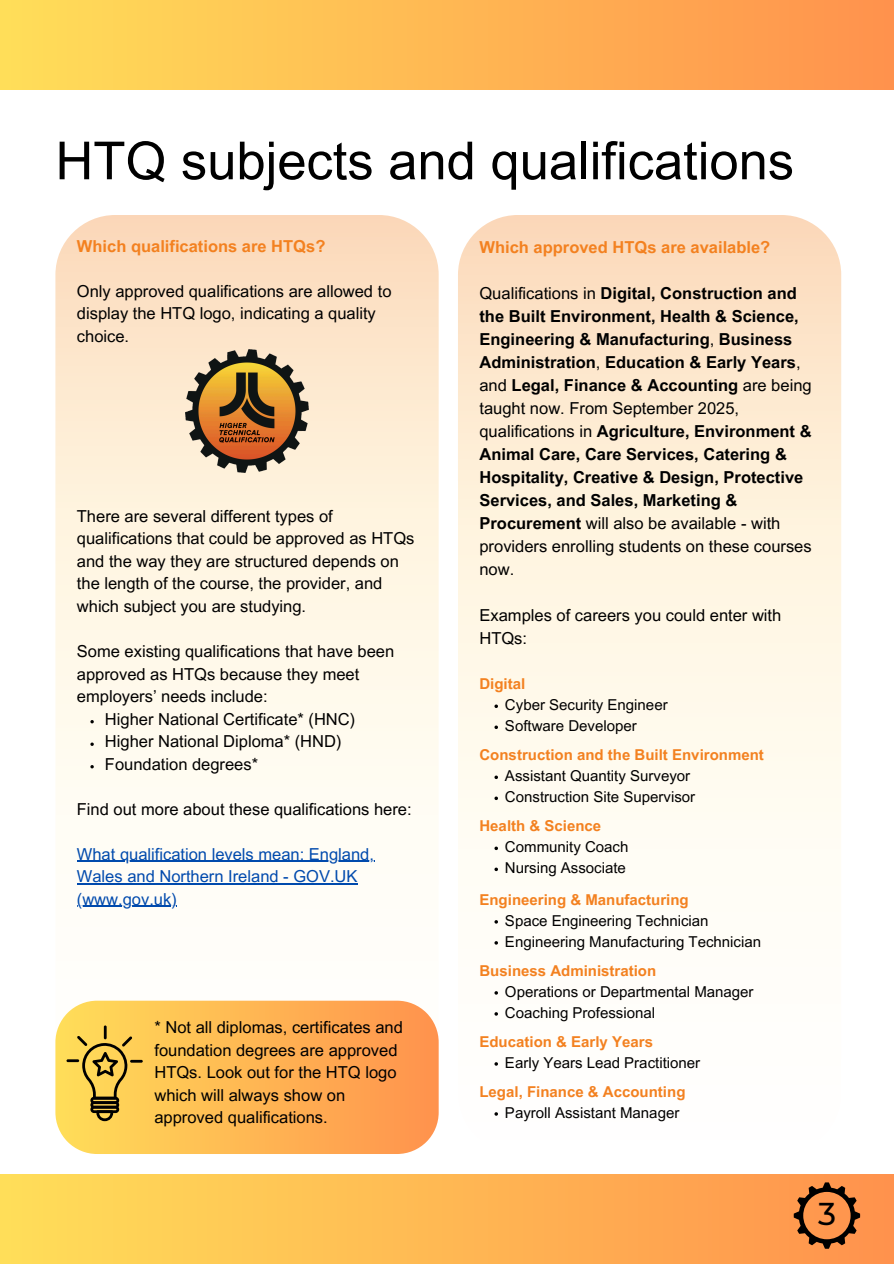
<style>
.page{position:relative;width:894px;height:1264px;background:#fff}
.page>*{position:absolute;margin:0;border:0;box-sizing:border-box;transform-origin:0 0}
.t1{font:52.5px "Arial MT Pro";color:#000}
.t2{font:500 31.5px "Montserrat";color:#000}
.t3{font:16.5px/22.5px "Arial MT Pro";color:#000}
.t4{font:700 16.5px/23px "Arial MT Pro";color:#000}
.t5{font:16.5px/22.5px "Arial MT Pro";color:#004aad}
.t6{font:700 16.5px "Arial MT Pro";color:#f38120}
.t7{font:15px "Arial MT Pro";color:#000}
.t8{font:700 15px "Arial MT Pro";color:#f38120}
.s1{font-weight:400}
</style>
<div class="page">
<div style="left:0;top:1174px;width:893px;height:89px;background:linear-gradient(to right,#ffde59,#ff924d)"></div>
<div style="left:0;top:0;width:893px;height:89px;background:linear-gradient(to right,#ffde59,#ff924d)"></div>
<svg style="left:55px;top:215px;width:383px;height:888px"></svg>
<svg style="left:90px;top:720px;width:4px;height:3px"></svg>
<svg style="left:90px;top:742px;width:4px;height:4px"></svg>
<svg style="left:90px;top:765px;width:4px;height:3px"></svg>
<hr style="left:77px;top:860px;width:297px;height:1px;background:#004aad">
<hr style="left:77px;top:883px;width:280px;height:1px;background:#004aad">
<hr style="left:77px;top:905px;width:100px;height:1px;background:#004aad">
<img style="left:186px;top:350px;width:122px;height:122px">
<div style="left:458px;top:215px;width:383px;height:938px;background:linear-gradient(to bottom,#fde3c3,#fff);border-radius:60px"></div>
<svg style="left:494px;top:704px;width:4px;height:4px"></svg>
<svg style="left:494px;top:725px;width:4px;height:4px"></svg>
<svg style="left:494px;top:775px;width:4px;height:4px"></svg>
<svg style="left:494px;top:796px;width:4px;height:4px"></svg>
<svg style="left:494px;top:846px;width:4px;height:4px"></svg>
<svg style="left:494px;top:867px;width:4px;height:4px"></svg>
<svg style="left:494px;top:920px;width:4px;height:3px"></svg>
<svg style="left:494px;top:941px;width:4px;height:3px"></svg>
<svg style="left:494px;top:991px;width:4px;height:3px"></svg>
<svg style="left:494px;top:1012px;width:4px;height:3px"></svg>
<svg style="left:494px;top:1062px;width:4px;height:3px"></svg>
<svg style="left:494px;top:1112px;width:4px;height:3px"></svg>
<svg style="left:793px;top:1182px;width:66px;height:66px;background:#be703a"></svg>
<svg style="left:55px;top:1000px;width:383px;height:153px;background:#ffb658"></svg>
<hr style="left:104px;top:1025px;width:3px;height:14px;background:#000">
<svg style="left:66px;top:1035px;width:77px;height:86px;background:#d2af48"></svg>
<h2 class="t1" style="left:55px;top:141px;width:740px">HTQ subjects and qualifications</h2>
<h1 class="t6" style="left:77px;top:240px;width:250px">Which qualifications are HTQs?</h1>
<h2 class="t3" style="left:77px;top:282px;width:316px">Only approved qualifications are allowed to display the HTQ logo, indicating a quality choice.</h2>
<p class="t3" style="left:77px;top:507px;width:339px">There are several different types of qualifications that could be approved as HTQs and the way they are structured depends on the length of the course, the provider, and which subject you are studying.</p>
<p class="t3" style="left:77px;top:642px;width:319px">Some existing qualifications that have been approved as HTQs because they meet employers’ needs include:</p>
<p class="t3" style="left:105px;top:709px;width:252px">Higher National Certificate* (HNC)</p>
<p class="t3" style="left:105px;top:732px;width:238px">Higher National Diploma* (HND)</p>
<p class="t3" style="left:105px;top:754px;width:155px">Foundation degrees*</p>
<p class="t3" style="left:77px;top:799px;width:336px">Find out more about these qualifications here:</p>
<p class="t5" style="left:77px;top:844px;width:298px">What qualification levels mean: England,<br>Wales and Northern Ireland - GOV.UK</p>
<p class="t5" style="left:77px;top:889px;width:101px">(www.gov.uk)</p>
<p class="t3" style="left:154px;top:1018px;width:250px">* Not all diplomas, certificates and foundation degrees are approved<br>HTQs. Look out for the HTQ logo which will always show on approved qualifications.</p>
<p class="t6" style="left:479px;top:241px;width:292px">Which approved HTQs are available?</p>
<p class="t4" style="left:479px;top:283px;width:333px"><span class="s1">Qualifications in</span> Digital, Construction and the Built Environment, Health &amp; Science, Engineering &amp; Manufacturing<span class="s1">,</span> Business Administration<span class="s1">,</span> Education &amp; Early Years<span class="s1">, and</span> Legal, Finance &amp; Accounting <span class="s1">are being taught now. From September 2025, qualifications in</span> Agriculture, Environment &amp; Animal Care, Care Services, Catering &amp; Hospitality, Creative &amp; Design, Protective Services, and Sales, Marketing &amp; Procurement <span class="s1">will also be available - with providers enrolling students on these courses now.</span></p>
<h2 class="t3" style="left:479px;top:605px;width:303px;line-height:23px">Examples of careers you could enter with<br>HTQs:</h2>
<p class="t8" style="left:479px;top:678px;width:47px">Digital</p>
<p class="t7" style="left:505px;top:699px;width:164px">Cyber Security Engineer</p>
<h2 class="t7" style="left:505px;top:720px;width:133px">Software Developer</h2>
<p class="t8" style="left:479px;top:749px;width:286px">Construction and the Built Environment</p>
<p class="t7" style="left:505px;top:770px;width:187px">Assistant Quantity Surveyor</p>
<h2 class="t7" style="left:505px;top:791px;width:192px">Construction Site Supervisor</h2>
<p class="t8" style="left:479px;top:820px;width:123px">Health &amp; Science</p>
<p class="t7" style="left:505px;top:841px;width:125px">Community Coach</p>
<h2 class="t7" style="left:505px;top:862px;width:122px">Nursing Associate</h2>
<p class="t8" style="left:479px;top:893px;width:211px">Engineering &amp; Manufacturing</p>
<p class="t7" style="left:505px;top:914px;width:205px">Space Engineering Technician</p>
<h2 class="t7" style="left:505px;top:935px;width:257px">Engineering Manufacturing Technician</h2>
<p class="t8" style="left:479px;top:964px;width:178px">Business Administration</p>
<p class="t7" style="left:505px;top:985px;width:250px">Operations or Departmental Manager</p>
<h2 class="t7" style="left:505px;top:1006px;width:152px">Coaching Professional</h2>
<p class="t8" style="left:479px;top:1035px;width:175px">Education &amp; Early Years</p>
<p class="t7" style="left:505px;top:1056px;width:197px">Early Years Lead Practitioner</p>
<h2 class="t8" style="left:479px;top:1085px;width:207px">Legal, Finance &amp; Accounting</h2>
<p class="t7" style="left:505px;top:1106px;width:176px">Payroll Assistant Manager</p>
<p class="t2" style="left:817px;top:1194px;width:20px">3</p>
</div>
